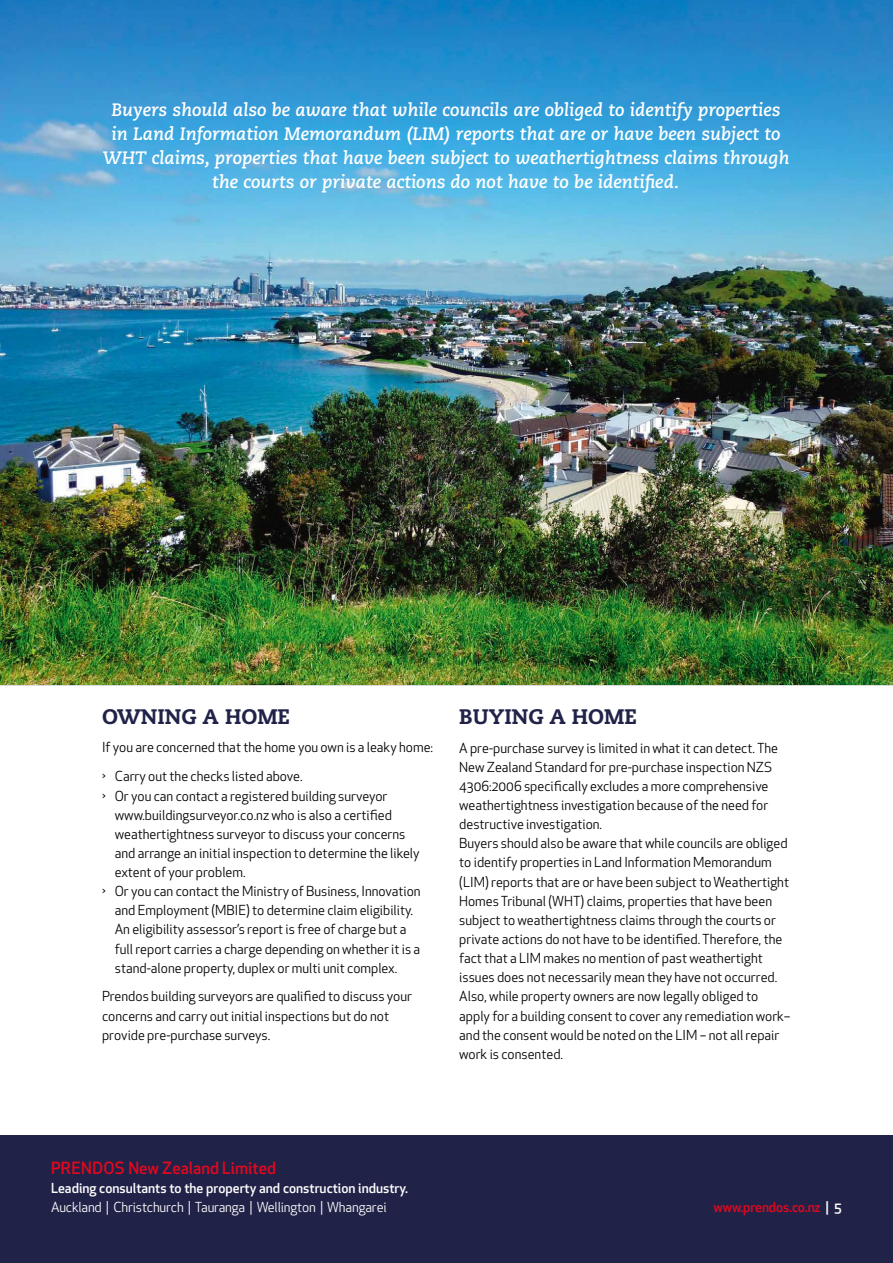
<style>
.page{position:relative;width:893px;height:1263px;background:#fff}
.page>*{position:absolute;margin:0;border:0;box-sizing:border-box;transform-origin:0 0}
.t1{font:800 21px "Caecilia LT Std";color:#212248}
.t2{font:italic 700 18px/24px "Caecilia LT Std";color:#fff;text-align:center}
.t3{font:500 16.5px "Apex New";color:#e1081e}
.t4{font:13.5px/19.2px "Apex New";color:#000}
.t5{font:500 13.5px "Apex New";color:#fff}
.t6{font:13.5px "Apex New";letter-spacing:-.01em;color:#fff}
.t7{font:500 13.5px "Apex New";letter-spacing:-.01em;color:#e1081e}
.s1{color:#fff}
</style>
<div class="page">
<div style="left:0;top:1135px;width:893px;height:128px;background:#212248"></div>
<img style="left:0;top:0;width:893px;height:685px">
<p class="t2" style="left:103px;top:98px;width:688px">Buyers should also be aware that while councils are obliged to identify properties in Land Information Memorandum (LIM) reports that are or have been subject to WHT claims, properties that have been subject to weathertightness claims through the courts or private actions do not have to be identified.</p>
<h1 class="t1" style="left:102px;top:704px;width:189px">OWNING A HOME</h1>
<p class="t4" style="left:102px;top:733px;width:333px;line-height:29.1px">If you are concerned that the home you own is a leaky home: ˶ Carry out the checks listed above.</p>
<p class="t4" style="left:102px;top:786px;width:287px">˶ Or you can contact a registered building surveyor</p>
<p class="t4" style="left:115px;top:805px;width:279px">www.buildingsurveyor.co.nz who is also a certified</p>
<p class="t4" style="left:115px;top:824px;width:292px">weathertightness surveyor to discuss your concerns</p>
<p class="t4" style="left:115px;top:843px;width:306px">and arrange an initial inspection to determine the likely</p>
<p class="t4" style="left:115px;top:862px;width:132px">extent of your problem.</p>
<p class="t4" style="left:102px;top:882px;width:320px">˶ Or you can contact the Ministry of Business, Innovation</p>
<p class="t4" style="left:115px;top:901px;width:300px">and Employment (MBIE) to determine claim eligibility.</p>
<p class="t4" style="left:115px;top:920px;width:293px">An eligibility assessor’s report is free of charge but a</p>
<p class="t4" style="left:115px;top:939px;width:307px">full report carries a charge depending on whether it is a</p>
<p class="t4" style="left:115px;top:958px;width:284px">stand-alone property, duplex or multi unit complex.</p>
<p class="t4" style="left:102px;top:987px;width:312px">Prendos building surveyors are qualified to discuss your concerns and carry out initial inspections but do not provide pre-purchase surveys.</p>
<h1 class="t1" style="left:459px;top:704px;width:179px">BUYING A HOME</h1>
<p class="t4" style="left:459px;top:738px;width:333px">A pre-purchase survey is limited in what it can detect. The New Zealand Standard for pre-purchase inspection NZS 4306:2006 specifically excludes a more comprehensive weathertightness investigation because of the need for destructive investigation.<br>Buyers should also be aware that while councils are obliged to identify properties in Land Information Memorandum (LIM) reports that are or have been subject to Weathertight Homes Tribunal (WHT) claims, properties that have been subject to weathertightness claims through the courts or private actions do not have to be identified. Therefore, the fact that a LIM makes no mention of past weathertight issues does not necessarily mean they have not occurred.<br>Also, while property owners are now legally obliged to apply for a building consent to cover any remediation work– and the consent would be noted on the LIM – not all repair work is consented.</p>
<p class="t3" style="left:51px;top:1156px;width:227px">PRENDOS New Zealand Limited</p>
<p class="t5" style="left:51px;top:1179px;width:359px">Leading consultants to the property and construction industry.</p>
<p class="t6" style="left:51px;top:1198px;width:337px">Auckland | Christchurch | Tauranga | Wellington | Whangarei</p>
<p class="t7" style="left:714px;top:1198px;width:130px">www.prendos.co.nz <span class="s1">| 5</span></p>
</div>
